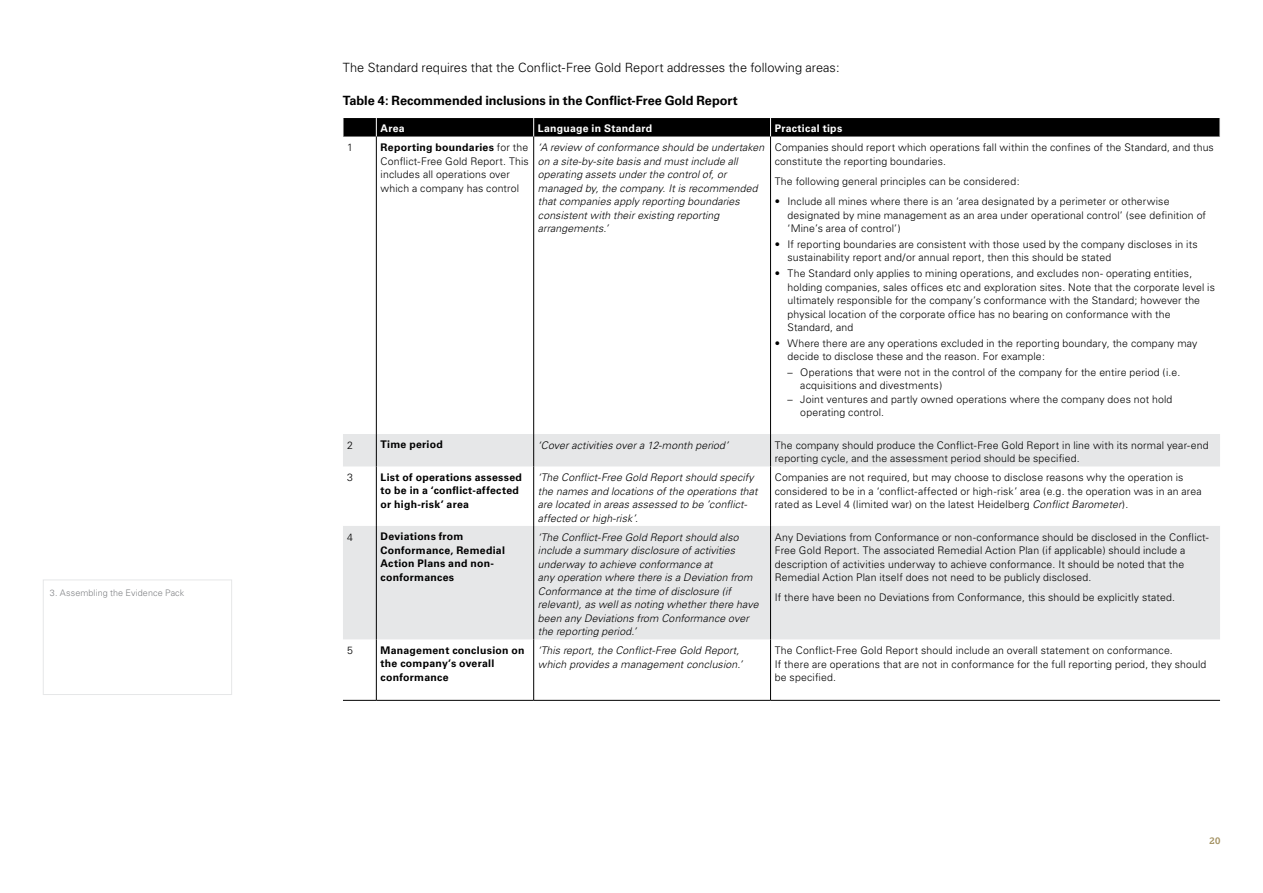
<style>
.page{position:relative;width:1263px;height:893px;background:#fff}
.page>*{position:absolute;margin:0;border:0;box-sizing:border-box;transform-origin:0 0}
.Body_copy{font:300 12.75px "Univers";color:#000}
.Graph_Table_heading{font:700 12.75px "Univers";letter-spacing:-.005em;color:#000}
.Table_text_-_Right{font:300 10.5px/13.5px "Univers";letter-spacing:.015em;color:#000}
.Table_text_-_Right-2{font:italic 300 10.5px/13.5px "Univers";letter-spacing:.01em;color:#000}
.Table_text_-_Right-3{font:700 10.5px/13.5px "Univers";letter-spacing:.025em;color:#000}
.Table_Top_-_Left{font:700 10.5px "Univers";letter-spacing:.025em;color:#fff}
.Table_text_-_Left{font:300 10.5px "Univers";color:#000}
.t1{font:700 9.75px "Lexia";color:#a39161}
.t2{font:300 9px "Univers";letter-spacing:.01em;color:#808285}
.s1{font-weight:700}
.s2{font-style:italic}
</style>
<div class="page">
<svg style="left:343px;top:434px;width:877px;height:205px;fill:#e6e7e8"></svg>
<hr style="left:376px;top:137px;width:1px;height:297px;background:#000">
<hr style="left:533px;top:137px;width:1px;height:297px;background:#000">
<hr style="left:770px;top:137px;width:1px;height:297px;background:#000">
<hr style="left:376px;top:434px;width:1px;height:32px;background:#000">
<hr style="left:533px;top:434px;width:1px;height:32px;background:#000">
<hr style="left:770px;top:434px;width:1px;height:32px;background:#000">
<hr style="left:376px;top:466px;width:1px;height:60px;background:#000">
<hr style="left:533px;top:466px;width:1px;height:60px;background:#000">
<hr style="left:770px;top:466px;width:1px;height:60px;background:#000">
<hr style="left:376px;top:526px;width:1px;height:113px;background:#000">
<hr style="left:533px;top:526px;width:1px;height:113px;background:#000">
<hr style="left:770px;top:526px;width:1px;height:113px;background:#000">
<hr style="left:376px;top:639px;width:1px;height:61px;background:#000">
<hr style="left:533px;top:639px;width:1px;height:61px;background:#000">
<hr style="left:770px;top:639px;width:1px;height:61px;background:#000">
<svg style="left:343px;top:118px;width:877px;height:19px;background:#070707"></svg>
<hr style="left:343px;top:700px;width:33px;height:1px;background:#000">
<hr style="left:376px;top:700px;width:158px;height:1px;background:#000">
<hr style="left:534px;top:700px;width:236px;height:1px;background:#000">
<hr style="left:770px;top:700px;width:450px;height:1px;background:#000">
<div style="left:43px;top:580px;width:189px;height:115px;border:1px solid #e6e7e8"></div>
<p class="t2" style="left:50px;top:587px;width:136px">3. Assembling the Evidence Pack</p>
<p class="Body_copy" style="left:343px;top:60px;width:498px">The Standard requires that the Conflict-Free Gold Report addresses the following areas:</p>
<p class="Graph_Table_heading" style="left:343px;top:93px;width:396px">Table 4: Recommended inclusions in the Conflict-Free Gold Report</p>
<p class="Table_Top_-_Left" style="left:381px;top:122px;width:26px">Area</p>
<p class="Table_Top_-_Left" style="left:538px;top:122px;width:116px">Language in Standard</p>
<p class="Table_Top_-_Left" style="left:775px;top:122px;width:69px">Practical tips</p>
<p class="Table_text_-_Left" style="left:347px;top:141px;width:7px">1</p>
<p class="Table_text_-_Right" style="left:381px;top:141px;width:150px"><span class="s1">Reporting boundaries</span> for the<br>Conflict-Free Gold Report. This includes all operations over which a company has control</p>
<p class="Table_text_-_Right-2" style="left:538px;top:141px;width:228px">‘A review of conformance should be undertaken on a site-by-site basis and must include all operating assets under the control of, or managed by, the company. It is recommended that companies apply reporting boundaries consistent with their existing reporting arrangements.’</p>
<p class="Table_text_-_Right" style="left:775px;top:141px;width:441px">Companies should report which operations fall within the confines of the Standard, and thus constitute the reporting boundaries.</p>
<p class="Table_text_-_Right" style="left:775px;top:175px;width:246px">The following general principles can be considered:</p>
<p class="Table_text_-_Right" style="left:787px;top:195px;width:420px;text-indent:-13px">• Include all mines where there is an ‘area designated by a perimeter or otherwise designated by mine management as an area under operational control’ (see definition of ‘Mine’s area of control’)</p>
<p class="Table_text_-_Right" style="left:787px;top:237px;width:411px;text-indent:-13px">• If reporting boundaries are consistent with those used by the company discloses in its sustainability report and/or annual report, then this should be stated</p>
<p class="Table_text_-_Right" style="left:787px;top:267px;width:429px;text-indent:-13px">• The Standard only applies to mining operations, and excludes non- operating entities, holding companies, sales offices etc and exploration sites. Note that the corporate level is ultimately responsible for the company’s conformance with the Standard; however the physical location of the corporate office has no bearing on conformance with the Standard, and</p>
<p class="Table_text_-_Right" style="left:787px;top:336px;width:411px;text-indent:-13px">• Where there are any operations excluded in the reporting boundary, the company may decide to disclose these and the reason. For example:</p>
<p class="Table_text_-_Right" style="left:800px;top:365px;width:381px;text-indent:-13px">– Operations that were not in the control of the company for the entire period (i.e. acquisitions and divestments)</p>
<p class="Table_text_-_Right" style="left:800px;top:392px;width:374px;text-indent:-13px">– Joint ventures and partly owned operations where the company does not hold operating control.</p>
<p class="Table_text_-_Left" style="left:347px;top:439px;width:7px">2</p>
<p class="Table_text_-_Right-3" style="left:381px;top:438px;width:64px">Time period</p>
<p class="Table_text_-_Right-2" style="left:538px;top:438px;width:192px">‘Cover activities over a 12-month period’</p>
<p class="Table_text_-_Right" style="left:775px;top:438px;width:435px">The company should produce the Conflict-Free Gold Report in line with its normal year-end reporting cycle, and the assessment period should be specified.</p>
<p class="Table_text_-_Left" style="left:347px;top:471px;width:7px">3</p>
<p class="Table_text_-_Right-3" style="left:381px;top:470px;width:143px">List of operations assessed to be in a ‘conflict-affected or high-risk’ area</p>
<p class="Table_text_-_Right-2" style="left:538px;top:471px;width:221px">‘The Conflict-Free Gold Report should specify the names and locations of the operations that are located in areas assessed to be ’conflict&shy;affected or high-risk’.</p>
<p class="Table_text_-_Right" style="left:775px;top:471px;width:428px">Companies are not required, but may choose to disclose reasons why the operation is considered to be in a ‘conflict-affected or high-risk’ area (e.g. the operation was in an area rated as Level 4 (limited war) on the latest Heidelberg <span class="s2">Conflict Barometer</span>).</p>
<p class="Table_text_-_Left" style="left:347px;top:531px;width:7px">4</p>
<p class="Table_text_-_Right-3" style="left:381px;top:530px;width:126px">Deviations from<br>Conformance, Remedial<br>Action Plans and non&shy;conformances</p>
<p class="Table_text_-_Right-2" style="left:538px;top:530px;width:222px">‘The Conflict-Free Gold Report should also include a summary disclosure of activities underway to achieve conformance at<br>any operation where there is a Deviation from Conformance at the time of disclosure (if relevant), as well as noting whether there have been any Deviations from Conformance over the reporting period.’</p>
<p class="Table_text_-_Right" style="left:775px;top:530px;width:436px">Any Deviations from Conformance or non-conformance should be disclosed in the Conflict-Free Gold Report. The associated Remedial Action Plan (if applicable) should include a description of activities underway to achieve conformance. It should be noted that the Remedial Action Plan itself does not need to be publicly disclosed.</p>
<p class="Table_text_-_Right" style="left:775px;top:591px;width:402px">If there have been no Deviations from Conformance, this should be explicitly stated.</p>
<p class="Table_text_-_Left" style="left:347px;top:644px;width:7px">5</p>
<p class="Table_text_-_Right-3" style="left:381px;top:643px;width:145px">Management conclusion on the company’s overall conformance</p>
<p class="Table_text_-_Right-2" style="left:538px;top:644px;width:206px">‘This report, the Conflict-Free Gold Report, which provides a management conclusion.’</p>
<p class="Table_text_-_Right" style="left:775px;top:644px;width:433px">The Conflict-Free Gold Report should include an overall statement on conformance.<br>If there are operations that are not in conformance for the full reporting period, they should be specified.</p>
<p class="t1" style="left:1209px;top:834px;width:12px">20</p>
</div>
